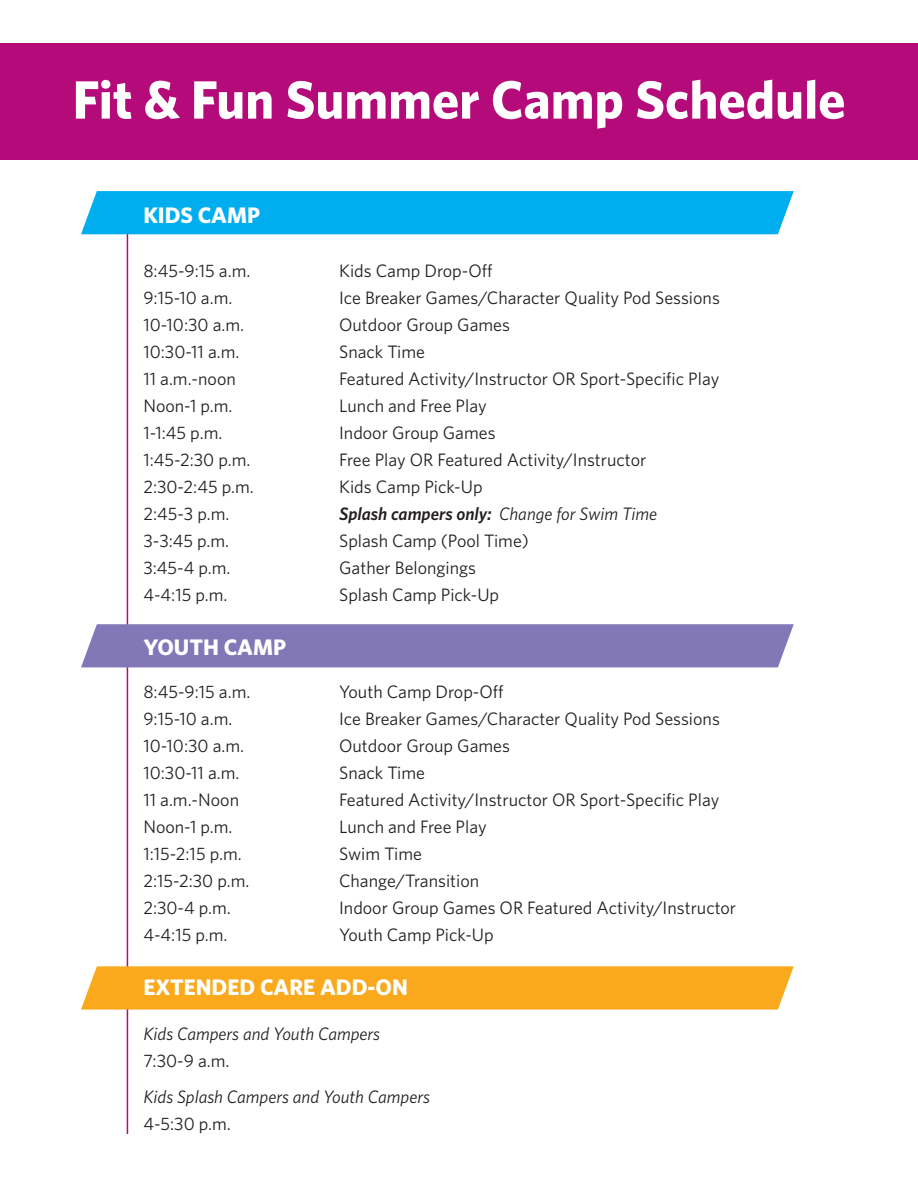
<style>
.page{position:relative;width:918px;height:1188px;background:#fff}
.page>*{position:absolute;margin:0;border:0;box-sizing:border-box;transform-origin:0 0}
.t1{font:700 54px "Whitney";color:#fff}
.t2{font:700 22.5px "Whitney";color:#fff}
.t3{font:18px "Whitney";color:#231f20}
.t4{font:italic 18px/36px "Whitney";color:#231f20}
.t5{font:italic 600 18px "Whitney";color:#231f20}
.s1{font-weight:400}
.s2{font-style:normal}
</style>
<div class="page">
<hr style="left:127px;top:209px;width:1px;height:925px;background:#b50b7a">
<div style="left:81px;top:191px;width:713px;height:43px;background:#00aeef"></div>
<div style="left:81px;top:624px;width:713px;height:43px;background:#8278b8"></div>
<div style="left:81px;top:966px;width:713px;height:44px;background:#f9a91b"></div>
<div style="left:0;top:43px;width:918px;height:117px;background:#b50b7a"></div>
<p class="t1" style="left:73px;top:64px;width:775px">Fit &amp; Fun Summer Camp Schedule</p>
<p class="t2" style="left:143px;top:200px;width:118px">KIDS CAMP</p>
<p class="t3" style="left:143px;top:259px;width:109px">8:45-9:15 a.m.</p>
<p class="t3" style="left:339px;top:259px;width:155px">Kids Camp Drop-Off</p>
<p class="t3" style="left:143px;top:286px;width:91px">9:15-10 a.m.</p>
<p class="t3" style="left:339px;top:286px;width:382px">Ice Breaker Games/Character Quality Pod Sessions</p>
<p class="t3" style="left:143px;top:313px;width:102px">10-10:30 a.m.</p>
<p class="t3" style="left:339px;top:313px;width:172px">Outdoor Group Games</p>
<p class="t3" style="left:143px;top:340px;width:98px">10:30-11 a.m.</p>
<p class="t3" style="left:339px;top:340px;width:87px">Snack Time</p>
<p class="t3" style="left:143px;top:367px;width:94px">11 a.m.-noon</p>
<p class="t3" style="left:339px;top:367px;width:382px">Featured Activity/Instructor OR Sport-Specific Play</p>
<p class="t3" style="left:143px;top:394px;width:91px">Noon-1 p.m.</p>
<p class="t3" style="left:339px;top:394px;width:149px">Lunch and Free Play</p>
<p class="t3" style="left:143px;top:421px;width:80px">1-1:45 p.m.</p>
<p class="t3" style="left:339px;top:421px;width:158px">Indoor Group Games</p>
<p class="t3" style="left:143px;top:448px;width:109px">1:45-2:30 p.m.</p>
<p class="t3" style="left:339px;top:448px;width:309px">Free Play OR Featured Activity/Instructor</p>
<p class="t3" style="left:143px;top:475px;width:112px">2:30-2:45 p.m.</p>
<p class="t3" style="left:339px;top:475px;width:145px">Kids Camp Pick-Up</p>
<p class="t3" style="left:143px;top:502px;width:88px">2:45-3 p.m.</p>
<p class="t5" style="left:339px;top:501px;width:320px">Splash campers only: <span class="s1">Change for Swim Time</span></p>
<p class="t3" style="left:143px;top:529px;width:87px">3-3:45 p.m.</p>
<p class="t3" style="left:339px;top:529px;width:191px">Splash Camp (Pool Time)</p>
<p class="t3" style="left:143px;top:556px;width:89px">3:45-4 p.m.</p>
<p class="t3" style="left:339px;top:556px;width:139px">Gather Belongings</p>
<p class="t3" style="left:143px;top:583px;width:86px">4-4:15 p.m.</p>
<p class="t3" style="left:339px;top:583px;width:162px">Splash Camp Pick-Up</p>
<p class="t2" style="left:143px;top:632px;width:144px">YOUTH CAMP</p>
<p class="t3" style="left:143px;top:680px;width:109px">8:45-9:15 a.m.</p>
<p class="t3" style="left:339px;top:680px;width:166px">Youth Camp Drop-Off</p>
<p class="t3" style="left:143px;top:707px;width:91px">9:15-10 a.m.</p>
<p class="t3" style="left:339px;top:707px;width:382px">Ice Breaker Games/Character Quality Pod Sessions</p>
<p class="t3" style="left:143px;top:734px;width:102px">10-10:30 a.m.</p>
<p class="t3" style="left:339px;top:734px;width:172px">Outdoor Group Games</p>
<p class="t3" style="left:143px;top:761px;width:98px">10:30-11 a.m.</p>
<p class="t3" style="left:339px;top:761px;width:87px">Snack Time</p>
<p class="t3" style="left:143px;top:788px;width:97px">11 a.m.-Noon</p>
<p class="t3" style="left:339px;top:788px;width:382px">Featured Activity/Instructor OR Sport-Specific Play</p>
<p class="t3" style="left:143px;top:815px;width:91px">Noon-1 p.m.</p>
<p class="t3" style="left:339px;top:815px;width:149px">Lunch and Free Play</p>
<p class="t3" style="left:143px;top:842px;width:100px">1:15-2:15 p.m.</p>
<p class="t3" style="left:339px;top:842px;width:84px">Swim Time</p>
<p class="t3" style="left:143px;top:869px;width:108px">2:15-2:30 p.m.</p>
<p class="t3" style="left:339px;top:869px;width:142px">Change/Transition</p>
<p class="t3" style="left:143px;top:896px;width:89px">2:30-4 p.m.</p>
<p class="t3" style="left:339px;top:896px;width:399px">Indoor Group Games OR Featured Activity/Instructor</p>
<p class="t3" style="left:143px;top:923px;width:86px">4-4:15 p.m.</p>
<p class="t3" style="left:339px;top:923px;width:156px">Youth Camp Pick-Up</p>
<p class="t2" style="left:143px;top:972px;width:266px">EXTENDED CARE ADD-ON</p>
<p class="t4" style="left:143px;top:1016px;width:238px">Kids Campers and Youth Campers</p>
<p class="t4" style="left:143px;top:1043px;width:288px"><span class="s2">7:30-9 a.m.<br></span>Kids Splash Campers and Youth Campers</p>
<p class="t3" style="left:143px;top:1112px;width:89px">4-5:30 p.m.</p>
</div>
